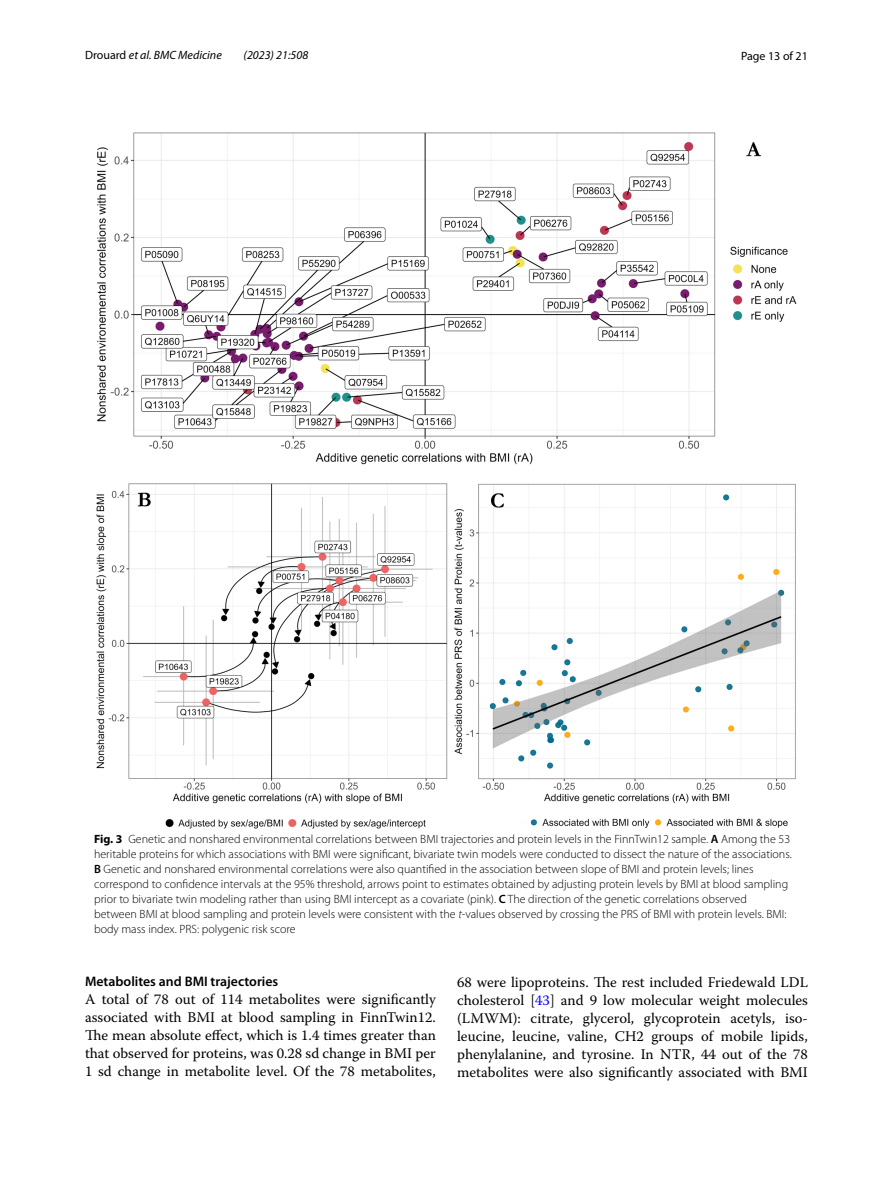
<style>
.page{position:relative;width:893px;height:1187px;background:#fff}
.page>*{position:absolute;margin:0;border:0;box-sizing:border-box;transform-origin:0 0}
.t1{font:14.7px/18px "Warnock Pro";color:#000;text-align:justify}
.t2{font:600 13.8px "Myriad Pro";color:#000}
.t3{font:300 12px/15px "Myriad Pro";color:#000}
.t4{font:italic 12px "Myriad Pro";color:#000}
.t5{font:12px "Myriad Pro";color:#000}
.s1{font-style:normal}
.s2{font-weight:700}
.s3{font-weight:600}
.s4{font-style:italic}
.s5{color:#00f}
</style>
<div class="page">
<img style="left:97px;top:133px;width:699px;height:695px">
<p class="t4" style="left:85px;top:48px;width:138px"><span class="s1">Drouard</span> et al. BMC Medicine</p>
<p class="t4" style="left:244px;top:48px;width:66px">(2023) 21:508</p>
<p class="t5" style="left:741px;top:48px;width:68px">Page 13 of 21</p>
<p class="t3" style="left:94px;top:832px;width:699px"><span class="s2">Fig. 3</span> Genetic and nonshared environmental correlations between BMI trajectories and protein levels in the FinnTwin12 sample. <span class="s3">A</span> Among the 53 heritable proteins for which associations with BMI were significant, bivariate twin models were conducted to dissect the nature of the associations.<br><span class="s3">B</span> Genetic and nonshared environmental correlations were also quantified in the association between slope of BMI and protein levels; lines correspond to confidence intervals at the 95% threshold, arrows point to estimates obtained by adjusting protein levels by BMI at blood sampling prior to bivariate twin modeling rather than using BMI intercept as a covariate (pink). <span class="s3">C</span> The direction of the genetic correlations observed between BMI at blood sampling and protein levels were consistent with the <span class="s4">t</span>-values observed by crossing the PRS of BMI with protein levels. BMI: body mass index. PRS: polygenic risk score</p>
<p class="t2" style="left:85px;top:972px;width:195px">Metabolites and BMI trajectories</p>
<p class="t1" style="left:85px;top:990px;width:352px">A total of 78 out of 114 metabolites were significantly associated with BMI at blood sampling in FinnTwin12.<br>The mean absolute effect, which is 1.4 times greater than that observed for proteins, was 0.28 sd change in BMI per 1 sd change in metabolite level. Of the 78 metabolites,</p>
<p class="t1" style="left:457px;top:972px;width:352px">68 were lipoproteins. The rest included Friedewald LDL cholesterol [<span class="s5">43</span>] and 9 low molecular weight molecules (LMWM): citrate, glycerol, glycoprotein acetyls, iso&shy;leucine, leucine, valine, CH2 groups of mobile lipids, phenylalanine, and tyrosine. In NTR, 44 out of the 78 metabolites were also significantly associated with BMI</p>
</div>
